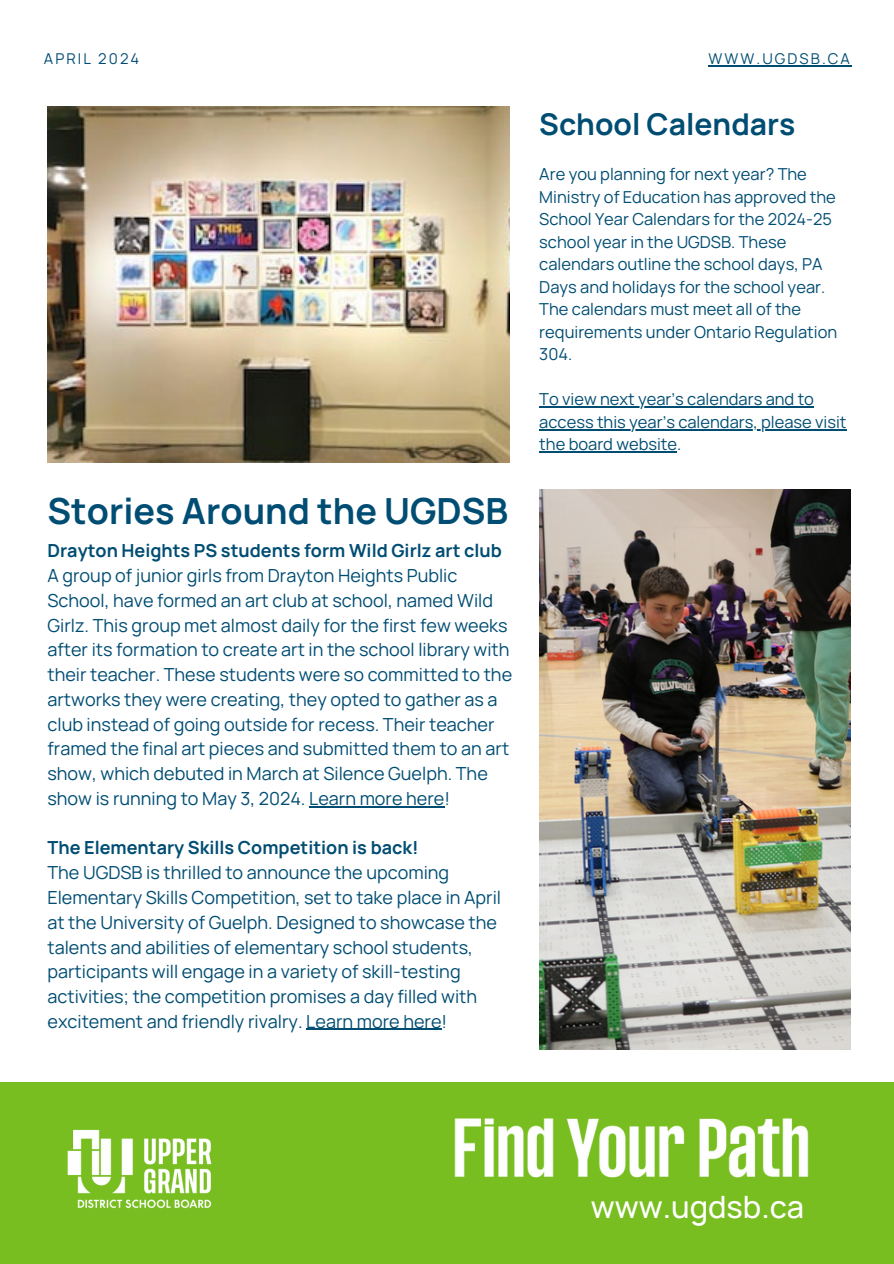
<style>
.page{position:relative;width:894px;height:1264px;background:#fff}
.page>*{position:absolute;margin:0;border:0;box-sizing:border-box;transform-origin:0 0}
.t1{font:700 36px "Manrope";color:#004d73}
.t2{font:500 30.75px "Manrope";color:#fff}
.t3{font:700 30px "Manrope";color:#004d73}
.t4{font:18px/24.8px "Manrope";color:#004d73}
.t5{font:700 18px "Manrope";color:#004d73}
.t6{font:16.5px/22.5px "Manrope";color:#004d73}
.t7{font:14.85px "Manrope";letter-spacing:.14em;color:#004d73}
</style>
<div class="page">
<div style="left:0;top:1082px;width:893px;height:181px;background:#78be21"></div>
<img style="left:47px;top:107px;width:462px;height:355px">
<img style="left:539px;top:489px;width:310px;height:559px">
<img style="left:454px;top:1118px;width:355px;height:60px">
<img style="left:67px;top:1129px;width:145px;height:80px">
<hr style="left:539px;top:406px;width:274px;height:1px;background:#004d73">
<hr style="left:539px;top:429px;width:307px;height:1px;background:#004d73">
<hr style="left:539px;top:451px;width:138px;height:1px;background:#004d73">
<hr style="left:309px;top:806px;width:135px;height:1px;background:#004d73">
<hr style="left:306px;top:1028px;width:135px;height:2px;background:#004d73">
<svg style="left:708px;top:65px;width:16px;height:1px"></svg>
<hr style="left:724px;top:65px;width:127px;height:1px;background:#004d73">
<p class="t7" style="left:44px;top:48px;width:97px">APRIL 2024</p>
<p class="t7" style="left:708px;top:48px;width:143px">WWW.UGDSB.CA</p>
<h3 class="t3" style="left:539px;top:103px;width:257px">School Calendars</h3>
<h1 class="t1" style="left:47px;top:486px;width:462px">Stories Around the UGDSB</h1>
<p class="t5" style="left:47px;top:538px;width:456px">Drayton Heights PS students form Wild Girlz art club</p>
<p class="t4" style="left:47px;top:563px;width:466px">A group of junior girls from Drayton Heights Public School, have formed an art club at school, named Wild Girlz. This group met almost daily for the first few weeks after its formation to create art in the school library with their teacher. These students were so committed to the artworks they were creating, they opted to gather as a club instead of going outside for recess. Their teacher framed the final art pieces and submitted them to an art show, which debuted in March at Silence Guelph. The show is running to May 3, 2024. Learn more here!</p>
<p class="t5" style="left:47px;top:835px;width:372px">The Elementary Skills Competition is back!</p>
<p class="t4" style="left:47px;top:860px;width:455px">The UGDSB is thrilled to announce the upcoming Elementary Skills Competition, set to take place in April at the University of Guelph. Designed to showcase the talents and abilities of elementary school students, participants will engage in a variety of skill-testing activities; the competition promises a day filled with excitement and friendly rivalry. Learn more here!</p>
<p class="t6" style="left:539px;top:163px;width:299px">Are you planning for next year? The<br>Ministry of Education has approved the<br>School Year Calendars for the 2024-25 school year in the UGDSB. These calendars outline the school days, PA<br>Days and holidays for the school year.<br>The calendars must meet all of the requirements under Ontario Regulation<br>304.</p>
<p class="t6" style="left:539px;top:388px;width:309px">To view next year’s calendars and to access this year’s calendars, please visit the board website.</p>
<h2 class="t2" style="left:590px;top:1185px;width:215px">www.ugdsb.ca</h2>
</div>
